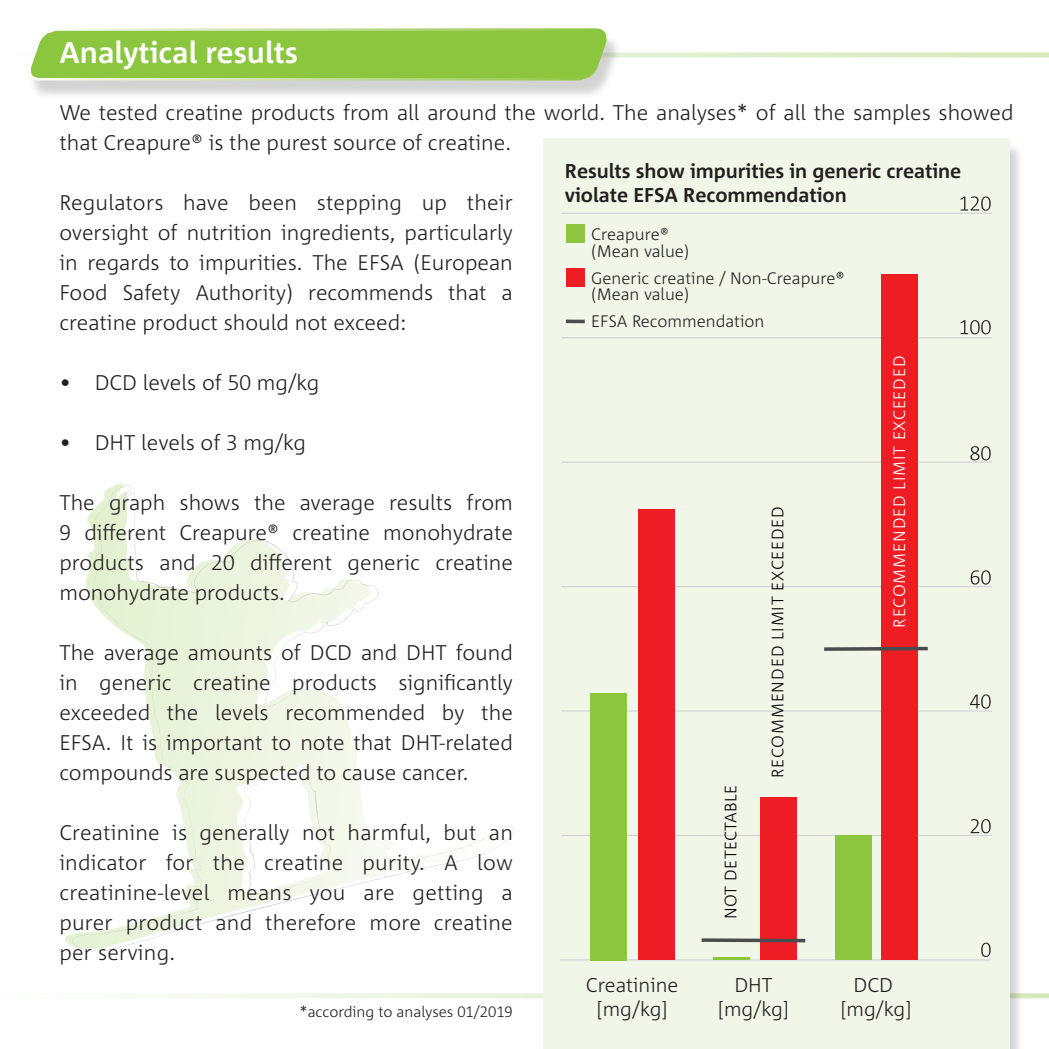
<style>
.page{position:relative;width:1049px;height:1049px;background:#fff}
.page>*{position:absolute;margin:0;border:0;box-sizing:border-box;transform-origin:0 0}
.t1{font:700 30px "Corpid C1 s";color:#fff}
.t2{font:300 21.25px/30px "Corpid C1 s";color:#231f20;text-align:justify}
.t3{font:700 20px/24px "Corpid C1 s";letter-spacing:-.005em;color:#231f20}
.t4{font:300 20px/24px "Corpid C1 s";color:#231f20;text-align:center}
.t5{font:300 16.75px/16.8px "Corpid C1 s";color:#231f20}
.t6{font:300 16.75px "Corpid C1 s";letter-spacing:.02em;color:#030505}
.t7{font:300 16.75px "Corpid C1 s";letter-spacing:.02em;color:#fff}
.t8{font:300 15px "Corpid C1 s";color:#231f20}
</style>
<div class="page">
<svg style="left:131px;top:993px;width:918px;height:5px;fill:#f1f7e8"></svg>
<svg style="left:72px;top:485px;width:442px;height:466px"></svg>
<svg style="left:244px;top:766px;width:93px;height:128px"></svg>
<svg style="left:621px;top:52px;width:428px;height:5px;background:#dfedcc"></svg>
<div style="left:29px;top:33px;width:592px;height:67px;background:#231f20;opacity:.2"></div>
<svg style="left:29px;top:28px;width:580px;height:54px;background:#95ca50"></svg>
<div style="left:542px;top:143px;width:482px;height:906px;background:#231f20;opacity:.2"></div>
<div style="left:543px;top:139px;width:466px;height:910px;background:#f1f7e8"></div>
<hr style="left:561px;top:213px;width:431px;height:1px;background:#d1d2d4">
<hr style="left:561px;top:337px;width:431px;height:1px;background:#d1d2d4">
<hr style="left:561px;top:461px;width:431px;height:2px;background:#d1d2d4">
<hr style="left:561px;top:586px;width:431px;height:1px;background:#d1d2d4">
<hr style="left:561px;top:710px;width:431px;height:1px;background:#d1d2d4">
<hr style="left:561px;top:835px;width:431px;height:1px;background:#d1d2d4">
<hr style="left:560px;top:959px;width:431px;height:1px;background:#d1d2d4">
<svg style="left:960px;top:196px;width:31px;height:15px"></svg>
<svg style="left:960px;top:320px;width:31px;height:14px"></svg>
<svg style="left:970px;top:446px;width:21px;height:14px"></svg>
<svg style="left:971px;top:570px;width:20px;height:14px"></svg>
<svg style="left:970px;top:694px;width:21px;height:15px"></svg>
<svg style="left:970px;top:819px;width:21px;height:14px"></svg>
<svg style="left:981px;top:943px;width:10px;height:14px"></svg>
<div style="left:882px;top:274px;width:36px;height:686px;background:#ee1d23"></div>
<div style="left:836px;top:835px;width:36px;height:125px;background:#8bc63e"></div>
<svg style="left:824px;top:647px;width:104px;height:4px"></svg>
<hr style="left:713px;top:957px;width:36px;height:3px;background:#8bc63e">
<div style="left:760px;top:797px;width:36px;height:163px;background:#ee1d23"></div>
<svg style="left:701px;top:938px;width:104px;height:4px"></svg>
<div style="left:566px;top:224px;width:19px;height:19px;background:#8bc63e"></div>
<div style="left:566px;top:268px;width:19px;height:19px;background:#ee1d23"></div>
<hr style="left:566px;top:320px;width:19px;height:3px;background:#4b4c4d">
<div style="left:638px;top:510px;width:36px;height:450px;background:#ee1d23"></div>
<div style="left:590px;top:693px;width:36px;height:267px;background:#8bc63e"></div>
<p class="t1" style="left:59px;top:33px;width:240px">Analytical results</p>
<p class="t2" style="left:59px;top:96px;width:956px">We tested creatine products from all around the world. The analyses* of all the samples showed that Creapure® is the purest source of creatine.</p>
<p class="t2" style="left:59px;top:186px;width:455px">Regulators have been stepping up their oversight of nutrition ingredients, particularly in regards to impurities. The EFSA (European Food Safety Authority) recommends that a creatine product should not exceed:</p>
<p class="t2" style="left:59px;top:366px;width:261px">• DCD levels of 50 mg/kg</p>
<p class="t2" style="left:59px;top:426px;width:248px">• DHT levels of 3 mg/kg</p>
<p class="t2" style="left:59px;top:486px;width:455px">The graph shows the average results from 9 different Creapure® creatine monohydrate products and 20 different generic creatine monohydrate products.</p>
<p class="t2" style="left:59px;top:636px;width:455px">The average amounts of DCD and DHT found in generic creatine products significantly exceeded the levels recommended by the EFSA. It is important to note that DHT-related compounds are suspected to cause cancer.</p>
<p class="t2" style="left:59px;top:816px;width:455px">Creatinine is generally not harmful, but an indicator for the creatine purity. A low creatinine-level means you are getting a purer product and therefore more creatine per serving.</p>
<p class="t3" style="left:565px;top:158px;width:398px">Results show impurities in generic creatine violate EFSA Recommendation</p>
<p class="t5" style="left:591px;top:225px;width:100px">Creapure® (Mean value)</p>
<p class="t5" style="left:591px;top:269px;width:255px">Generic creatine / Non-Creapure® (Mean value)</p>
<p class="t5" style="left:591px;top:312px;width:175px">EFSA Recommendation</p>
<p class="t7" style="left:889px;top:628px;width:274px;rotate:-90deg">RECOMMENDED LIMIT EXCEEDED</p>
<p class="t6" style="left:767px;top:778px;width:274px;rotate:-90deg">RECOMMENDED LIMIT EXCEEDED</p>
<p class="t6" style="left:720px;top:919px;width:136px;rotate:-90deg">NOT DETECTABLE</p>
<p class="t8" style="left:299px;top:1002px;width:215px">*according to analyses 01/2019</p>
<p class="t4" style="left:586px;top:973px;width:94px">Creatinine [mg/kg]</p>
<p class="t4" style="left:717px;top:972px;width:73px">DHT [mg/kg]</p>
<p class="t4" style="left:840px;top:972px;width:73px">DCD [mg/kg]</p>
</div>
